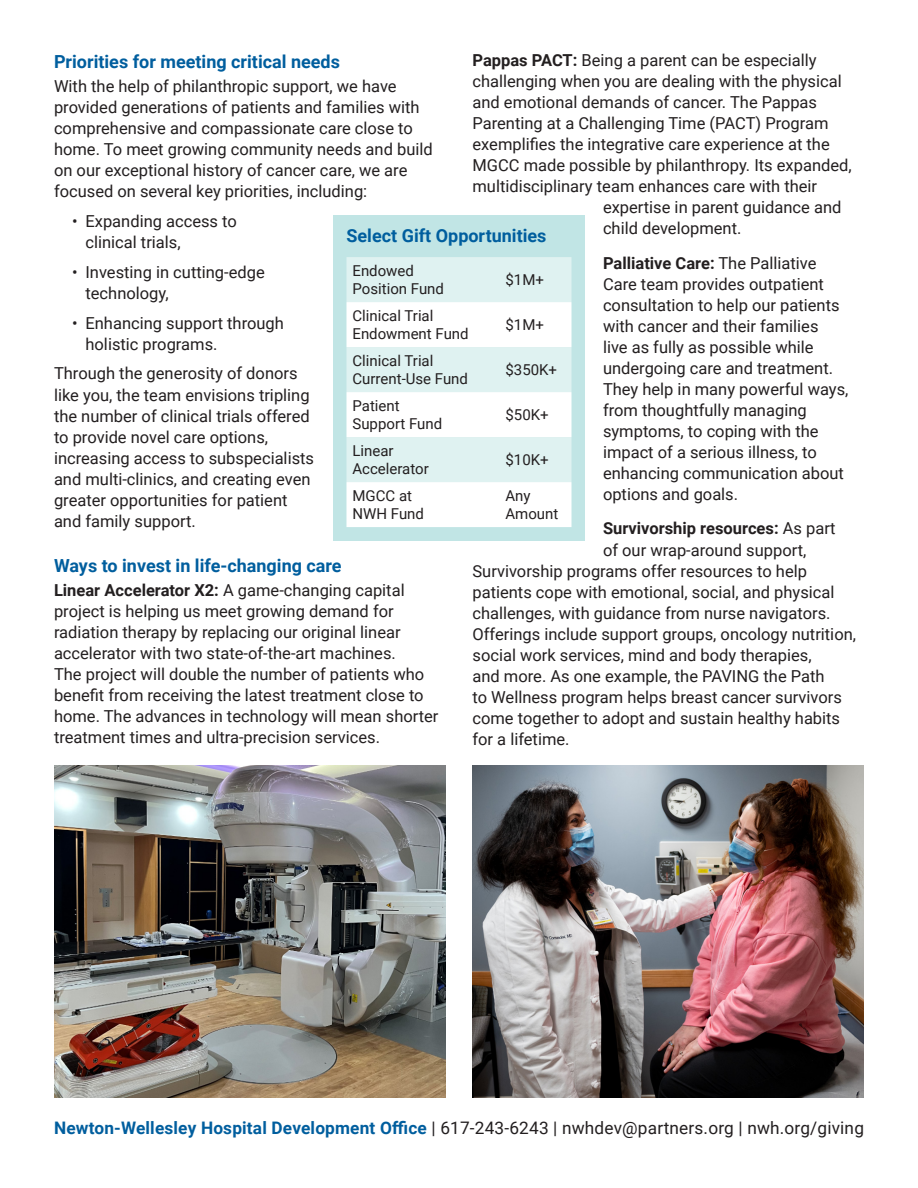
<style>
.page{position:relative;width:918px;height:1188px;background:#fff}
.page>*{position:absolute;margin:0;border:0;box-sizing:border-box;transform-origin:0 0}
.sub_header{font:700 18px "Roboto";color:#005e9e}
.text__0p6{font:17.25px "Roboto";letter-spacing:.01em;color:#231f20}
.text__0p6-2{font:16.5px/21px "Roboto";color:#231f20}
.text__0p6-3{font:700 16.5px "Roboto";color:#231f20}
.text__0p6-4{font:15px/18px "Roboto";color:#231f20}
.s1{font-weight:700}
.s2{font-weight:400}
.s3{font-weight:700;color:#005e9e}
</style>
<div class="page">
<img style="left:54px;top:765px;width:392px;height:333px">
<div style="left:333px;top:215px;width:252px;height:326px;background:#c1e5e5"></div>
<div style="left:346px;top:257px;width:226px;height:45px;background:#dff2f1"></div>
<svg style="left:346px;top:302px;width:226px;height:225px;background:#f1f9f9"></svg>
<img style="left:472px;top:765px;width:392px;height:333px">
<p class="sub_header" style="left:54px;top:48px;width:288px">Priorities for meeting critical needs</p>
<p class="text__0p6-2" style="left:54px;top:75px;width:380px">With the help of philanthropic support, we have provided generations of patients and families with comprehensive and compassionate care close to home. To meet growing community needs and build on our exceptional history of cancer care, we are focused on several key priorities, including:</p>
<p class="text__0p6-2" style="left:86px;top:210px;width:153px;text-indent:-14px">• Expanding access to clinical trials,</p>
<p class="text__0p6-2" style="left:86px;top:261px;width:181px;text-indent:-14px">• Investing in cutting-edge technology,</p>
<p class="text__0p6-2" style="left:86px;top:312px;width:200px;text-indent:-14px">• Enhancing support through holistic programs.</p>
<p class="text__0p6-2" style="left:54px;top:363px;width:262px">Through the generosity of donors like you, the team envisions tripling the number of clinical trials offered to provide novel care options, increasing access to subspecialists and multi-clinics, and creating even greater opportunities for patient and family support.</p>
<p class="sub_header" style="left:54px;top:552px;width:289px">Ways to invest in life-changing care</p>
<p class="text__0p6-2" style="left:54px;top:579px;width:386px"><span class="s1">Linear Accelerator X2:</span> A game-changing capital project is helping us meet growing demand for radiation therapy by replacing our original linear accelerator with two state-of-the-art machines.<br>The project will double the number of patients who benefit from receiving the latest treatment close to home. The advances in technology will mean shorter treatment times and ultra-precision services.</p>
<p class="text__0p6-2" style="left:473px;top:49px;width:346px"><span class="s1">Pappas PACT:</span> Being a parent can be especially</p>
<p class="text__0p6-2" style="left:473px;top:70px;width:371px">challenging when you are dealing with the physical</p>
<p class="text__0p6-2" style="left:473px;top:91px;width:346px">and emotional demands of cancer. The Pappas</p>
<p class="text__0p6-2" style="left:473px;top:112px;width:358px">Parenting at a Challenging Time (PACT) Program</p>
<p class="text__0p6-2" style="left:473px;top:133px;width:359px">exemplifies the integrative care experience at the</p>
<p class="text__0p6-2" style="left:473px;top:154px;width:381px">MGCC made possible by philanthropy. Its expanded,</p>
<p class="text__0p6-2" style="left:473px;top:175px;width:346px">multidisciplinary team enhances care with their</p>
<p class="text__0p6-2" style="left:603px;top:196px;width:240px">expertise in parent guidance and</p>
<p class="text__0p6-2" style="left:603px;top:217px;width:140px">child development.</p>
<p class="text__0p6-2" style="left:603px;top:252px;width:247px"><span class="s1">Palliative Care:</span> The Palliative<br>Care team provides outpatient consultation to help our patients with cancer and their families<br>live as fully as possible while undergoing care and treatment.<br>They help in many powerful ways, from thoughtfully managing symptoms, to coping with the impact of a serious illness, to enhancing communication about options and goals.</p>
<p class="text__0p6-3" style="left:603px;top:517px;width:234px">Survivorship resources: <span class="s2">As part</span></p>
<p class="text__0p6-2" style="left:603px;top:539px;width:205px">of our wrap-around support,</p>
<p class="text__0p6-2" style="left:473px;top:560px;width:336px">Survivorship programs offer resources to help</p>
<p class="text__0p6-2" style="left:473px;top:581px;width:364px">patients cope with emotional, social, and physical</p>
<p class="text__0p6-2" style="left:473px;top:602px;width:360px">challenges, with guidance from nurse navigators.</p>
<p class="text__0p6-2" style="left:473px;top:623px;width:385px">Offerings include support groups, oncology nutrition,</p>
<p class="text__0p6-2" style="left:473px;top:644px;width:341px">social work services, mind and body therapies,</p>
<p class="text__0p6-2" style="left:473px;top:665px;width:354px">and more. As one example, the PAVING the Path</p>
<p class="text__0p6-2" style="left:473px;top:686px;width:371px">to Wellness program helps breast cancer survivors</p>
<p class="text__0p6-2" style="left:473px;top:707px;width:369px">come together to adopt and sustain healthy habits</p>
<p class="text__0p6-2" style="left:473px;top:728px;width:99px">for a lifetime.</p>
<p class="sub_header" style="left:346px;top:223px;width:202px">Select Gift Opportunities</p>
<p class="text__0p6-4" style="left:352px;top:261px;width:93px">Endowed<br>Position Fund</p>
<p class="text__0p6-4" style="left:506px;top:270px;width:40px">$1M+</p>
<p class="text__0p6-4" style="left:352px;top:306px;width:118px">Clinical Trial<br>Endowment Fund</p>
<p class="text__0p6-4" style="left:506px;top:315px;width:40px">$1M+</p>
<p class="text__0p6-4" style="left:352px;top:351px;width:117px">Clinical Trial<br>Current-Use Fund</p>
<p class="text__0p6-4" style="left:506px;top:360px;width:53px">$350K+</p>
<p class="text__0p6-4" style="left:352px;top:396px;width:91px">Patient<br>Support Fund</p>
<p class="text__0p6-4" style="left:506px;top:405px;width:45px">$50K+</p>
<p class="text__0p6-4" style="left:352px;top:441px;width:78px">Linear<br>Accelerator</p>
<p class="text__0p6-4" style="left:506px;top:450px;width:45px">$10K+</p>
<p class="text__0p6-4" style="left:352px;top:486px;width:73px">MGCC at<br>NWH Fund</p>
<p class="text__0p6-4" style="left:506px;top:486px;width:54px">Any<br>Amount</p>
<p class="text__0p6" style="left:54px;top:1116px;width:812px"><span class="s3">Newton-Wellesley Hospital Development Office</span> | 617-243-6243 | nwhdev@partners.org | nwh.org/giving</p>
</div>
